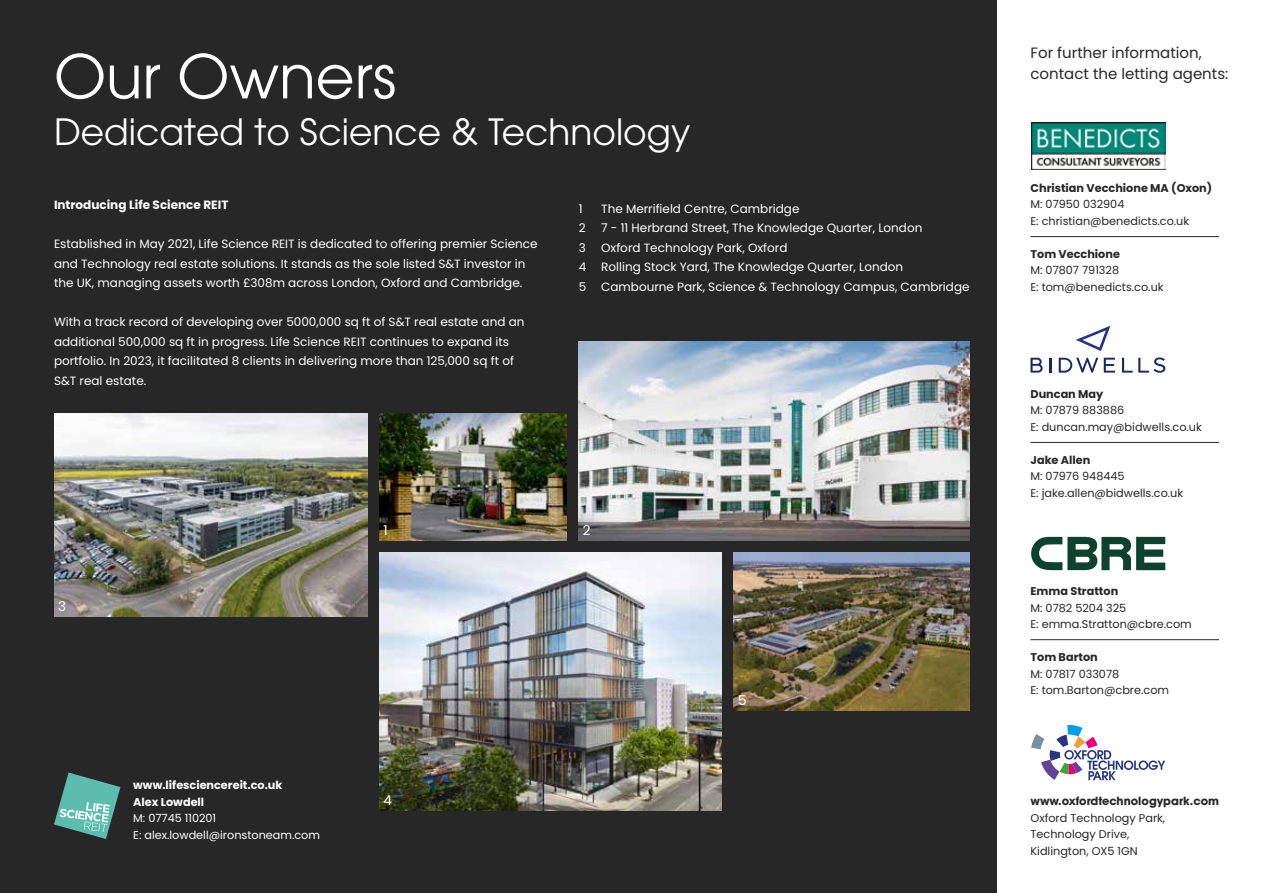
<style>
.page{position:relative;width:1263px;height:893px;background:#272727}
.page>*{position:absolute;margin:0;border:0;box-sizing:border-box;transform-origin:0 0}
.t1{font:60px "ITC Avant Garde Pro";color:#fff}
.t2{font:36px "ITC Avant Garde Pro";color:#fff}
.t3{font:15px/21px "Poppins";color:#272727}
.t4{font:13.5px "Poppins";color:#fff}
.t5{font:12px/19.5px "Poppins";color:#fff}
.t6{font:700 12px "Poppins";color:#fff}
.t7{font:11.25px/16.5px "Poppins";color:#272727}
.t8{font:700 11.25px "Poppins";color:#272727}
.t9{font:11.25px/16.5px "Poppins";color:#fff}
.t10{font:700 11.25px/16.5px "Poppins";color:#fff}
.t11{font:700 11.25px "ITC Avant Garde Std";color:#272727}
</style>
<div class="page">
<div style="left:998px;top:0;width:265px;height:893px;background:#fff"></div>
<hr style="left:1030px;top:236px;width:189px;height:1px;background:#272727">
<img style="left:1031px;top:123px;width:134px;height:47px">
<hr style="left:1030px;top:442px;width:189px;height:1px;background:#272727">
<svg style="left:1030px;top:358px;width:12px;height:15px"></svg>
<svg style="left:1049px;top:358px;width:2px;height:15px"></svg>
<svg style="left:1104px;top:358px;width:11px;height:15px"></svg>
<svg style="left:1122px;top:357px;width:43px;height:16px"></svg>
<svg style="left:1059px;top:358px;width:39px;height:15px"></svg>
<svg style="left:1076px;top:326px;width:34px;height:25px"></svg>
<hr style="left:1030px;top:639px;width:189px;height:1px;background:#272727">
<svg style="left:1031px;top:537px;width:134px;height:33px"></svg>
<svg style="left:1031px;top:725px;width:134px;height:55px"></svg>
<img style="left:379px;top:414px;width:188px;height:126px">
<img style="left:734px;top:552px;width:235px;height:158px">
<img style="left:579px;top:342px;width:390px;height:198px">
<img style="left:379px;top:552px;width:343px;height:259px">
<img style="left:54px;top:414px;width:313px;height:203px">
<svg style="left:54px;top:772px;width:66px;height:67px"></svg>
<h1 class="t1" style="left:54px;top:39px;width:343px">Our Owners</h1>
<h2 class="t2" style="left:54px;top:109px;width:638px">Dedicated to Science &amp; Technology</h2>
<p class="t6" style="left:54px;top:198px;width:176px">Introducing Life Science REIT</p>
<p class="t5" style="left:54px;top:234px;width:485px">Established in May 2021, Life Science REIT is dedicated to offering premier Science and Technology real estate solutions. It stands as the sole listed S&amp;T investor in the UK, managing assets worth £308m across London, Oxford and Cambridge.</p>
<p class="t5" style="left:54px;top:312px;width:472px">With a track record of developing over 5000,000 sq ft of S&amp;T real estate and an additional 500,000 sq ft in progress. Life Science REIT continues to expand its portfolio. In 2023, it facilitated 8 clients in delivering more than 125,000 sq ft of S&amp;T real estate.</p>
<p class="t5" style="left:579px;top:199px;width:5px">1</p>
<p class="t5" style="left:601px;top:199px;width:200px">The Merrifield Centre, Cambridge</p>
<p class="t5" style="left:579px;top:219px;width:8px">2</p>
<p class="t5" style="left:601px;top:219px;width:323px">7 - 11 Herbrand Street, The Knowledge Quarter, London</p>
<p class="t5" style="left:579px;top:238px;width:9px">3</p>
<p class="t5" style="left:579px;top:238px;width:392px;text-indent:22px">Oxford Technology Park, Oxford<br>4 Rolling Stock Yard, The Knowledge Quarter, London<br>5 Cambourne Park, Science &amp; Technology Campus, Cambridge</p>
<p class="t4" style="left:58px;top:599px;width:9px">3</p>
<p class="t4" style="left:384px;top:522px;width:6px">1</p>
<p class="t4" style="left:583px;top:522px;width:9px">2</p>
<p class="t10" style="left:133px;top:777px;width:151px">www.lifesciencereit.co.uk<br>Alex Lowdell</p>
<p class="t9" style="left:133px;top:810px;width:188px">M: 07745 110201<br>E: alex.lowdell@ironstoneam.com</p>
<p class="t4" style="left:384px;top:793px;width:10px">4</p>
<p class="t4" style="left:738px;top:692px;width:10px">5</p>
<p class="t3" style="left:1030px;top:42px;width:199px">For further information, contact the letting agents:</p>
<p class="t8" style="left:1030px;top:181px;width:183px">Christian Vecchione MA (Oxon)</p>
<p class="t7" style="left:1030px;top:196px;width:160px">M: 07950 032904<br>E: christian@benedicts.co.uk</p>
<p class="t8" style="left:1030px;top:247px;width:91px">Tom Vecchione</p>
<p class="t7" style="left:1030px;top:262px;width:135px">M: 07807 791328<br>E: tom@benedicts.co.uk</p>
<p class="t8" style="left:1030px;top:387px;width:74px">Duncan May</p>
<p class="t7" style="left:1030px;top:402px;width:173px">M: 07879 883886<br>E: duncan.may@bidwells.co.uk</p>
<p class="t8" style="left:1030px;top:453px;width:61px">Jake Allen</p>
<p class="t7" style="left:1030px;top:468px;width:154px">M: 07976 948445<br>E: jake.allen@bidwells.co.uk</p>
<p class="t8" style="left:1030px;top:585px;width:89px">Emma Stratton</p>
<p class="t7" style="left:1030px;top:599px;width:163px">M: 0782 5204 325<br>E: emma.Stratton@cbre.com</p>
<p class="t8" style="left:1030px;top:651px;width:69px">Tom Barton</p>
<p class="t7" style="left:1030px;top:665px;width:140px">M: 07817 033078<br>E: tom.Barton@cbre.com</p>
<p class="t11" style="left:1030px;top:794px;width:190px">www.oxfordtechnologypark.com</p>
<p class="t7" style="left:1030px;top:810px;width:136px">Oxford Technology Park,<br>Technology Drive,<br>Kidlington, OX5 1GN</p>
</div>
